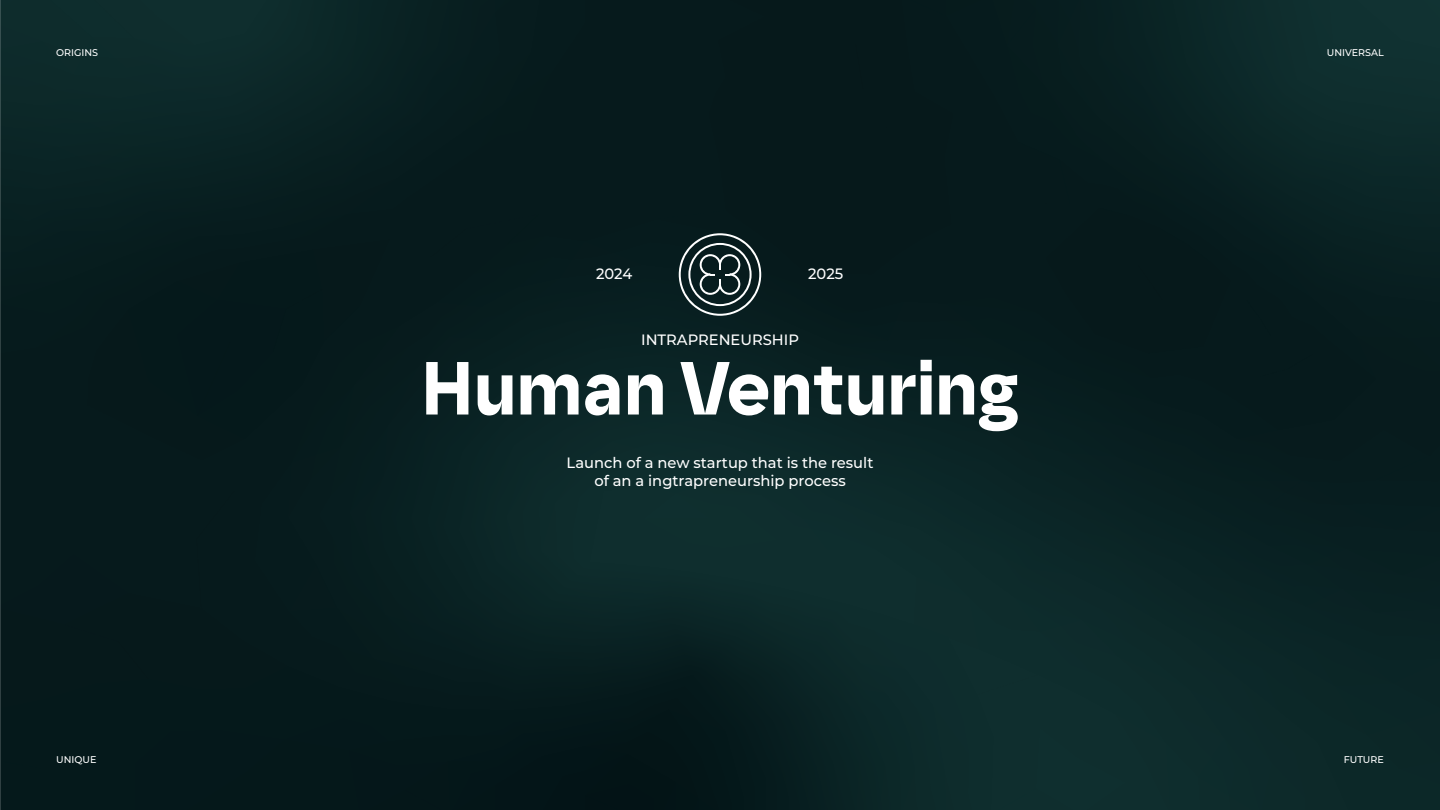
<style>
.page{position:relative;width:1440px;height:810px;background:#fff}
.page>*{position:absolute;margin:0;border:0;box-sizing:border-box;transform-origin:0 0}
.t1{font:700 75px "Safiro";color:#fff}
.t2{font:500 15px/18px "Montserrat";color:#fff;text-align:center}
.t3{font:500 9.75px "Montserrat";color:#fff}
</style>
<div class="page">
<img style="left:0;top:0;width:1440px;height:810px">
<svg style="left:679px;top:233px;width:82px;height:83px"></svg>
<p class="t3" style="left:56px;top:46px;width:43px">ORIGINS</p>
<p class="t3" style="left:1327px;top:46px;width:58px">UNIVERSAL</p>
<p class="t2" style="left:596px;top:264px;width:38px">2024</p>
<p class="t2" style="left:808px;top:264px;width:37px">2025</p>
<p class="t2" style="left:641px;top:330px;width:159px">INTRAPRENEURSHIP</p>
<h1 class="t1" style="left:421px;top:343px;width:600px">Human Venturing</h1>
<p class="t2" style="left:567px;top:453px;width:309px">Launch of a new startup that is the result of an a ingtrapreneurship process</p>
<p class="t3" style="left:56px;top:753px;width:42px">UNIQUE</p>
<p class="t3" style="left:1344px;top:753px;width:41px">FUTURE</p>
</div>
